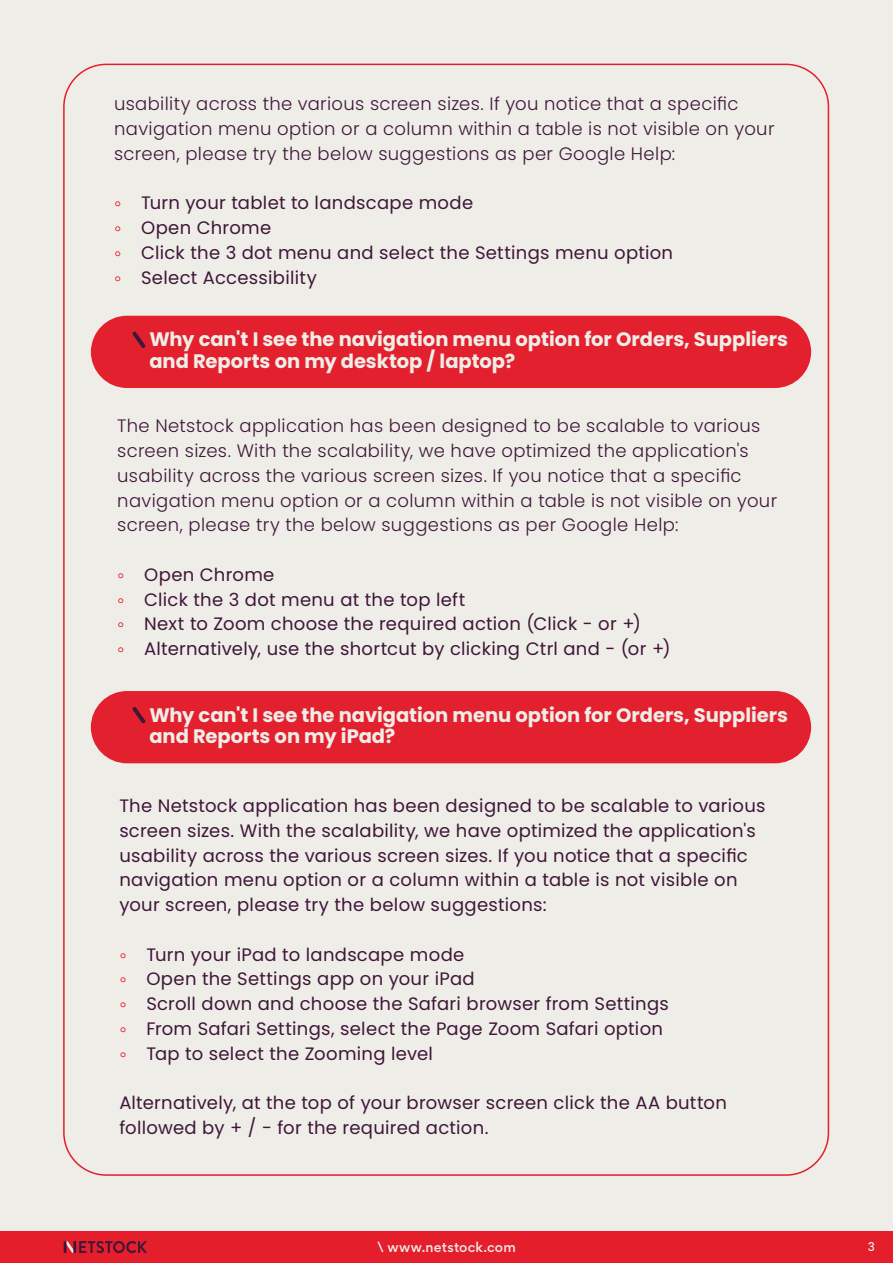
<style>
.page{position:relative;width:893px;height:1263px;background:#efede8}
.page>*{position:absolute;margin:0;border:0;box-sizing:border-box;transform-origin:0 0}
.t1{font:19.5px/21.5px "Poppins";color:#efede8}
.t2{font:18px/24.8px "Poppins";letter-spacing:.015em;color:#3f1739}
.t3{font:300 18px/24.8px "Poppins";letter-spacing:.02em;color:#3f1739}
.t4{font:500 12.75px "Gordita";letter-spacing:.015em;color:#efede8}
.t5{font:500 12px "Poppins";color:#efede8}
.s1{font-size:15px;color:#e51e2c}
</style>
<div class="page">
<div style="left:0;top:1231px;width:893px;height:32px;background:#e51e2c"></div>
<svg style="left:64px;top:1241px;width:83px;height:12px"></svg>
<div style="left:91px;top:316px;width:720px;height:72px;background:#e3212e;border-radius:36px"></div>
<svg style="left:132px;top:332px;width:14px;height:16px"></svg>
<div style="left:91px;top:691px;width:720px;height:72px;background:#e3212e;border-radius:36px"></div>
<svg style="left:132px;top:707px;width:14px;height:17px"></svg>
<p class="t3" style="left:114px;top:92px;width:662px">usability across the various screen sizes. If you notice that a specific navigation menu option or a column within a table is not visible on your screen, please try the below suggestions as per Google Help:</p>
<p class="t2" style="left:114px;top:191px;width:561px"><span class="s1">॰</span> Turn your tablet to landscape mode<br><span class="s1">॰</span> Open Chrome<br><span class="s1">॰</span> Click the 3 dot menu and select the Settings menu option <span class="s1">॰</span> Select Accessibility</p>
<p class="t1" style="left:149px;top:329px;width:640px">Why can't I see the navigation menu option for Orders, Suppliers and Reports on my desktop / laptop?</p>
<p class="t3" style="left:117px;top:414px;width:661px">The Netstock application has been designed to be scalable to various screen sizes. With the scalability, we have optimized the application's usability across the various screen sizes. If you notice that a specific navigation menu option or a column within a table is not visible on your screen, please try the below suggestions as per Google Help:</p>
<p class="t2" style="left:117px;top:562px;width:555px"><span class="s1">॰</span> Open Chrome<br><span class="s1">॰</span> Click the 3 dot menu at the top left<br><span class="s1">॰</span> Next to Zoom choose the required action (Click - or +)<br><span class="s1">॰</span> Alternatively, use the shortcut by clicking Ctrl and - (or +)</p>
<p class="t1" style="left:149px;top:704px;width:640px">Why can't I see the navigation menu option for Orders, Suppliers and Reports on my iPad?</p>
<p class="t2" style="left:119px;top:794px;width:648px">The Netstock application has been designed to be scalable to various screen sizes. With the scalability, we have optimized the application's usability across the various screen sizes. If you notice that a specific navigation menu option or a column within a table is not visible on your screen, please try the below suggestions:</p>
<p class="t2" style="left:119px;top:942px;width:551px"><span class="s1">॰</span> Turn your iPad to landscape mode<br><span class="s1">॰</span> Open the Settings app on your iPad<br><span class="s1">॰</span> Scroll down and choose the Safari browser from Settings <span class="s1">॰</span> From Safari Settings, select the Page Zoom Safari option <span class="s1">॰</span> Tap to select the Zooming level</p>
<p class="t2" style="left:119px;top:1091px;width:609px">Alternatively, at the top of your browser screen click the AA button followed by + / - for the required action.</p>
<p class="t4" style="left:377px;top:1237px;width:140px">\ www.netstock.com</p>
<p class="t5" style="left:868px;top:1240px;width:9px">3</p>
</div>
